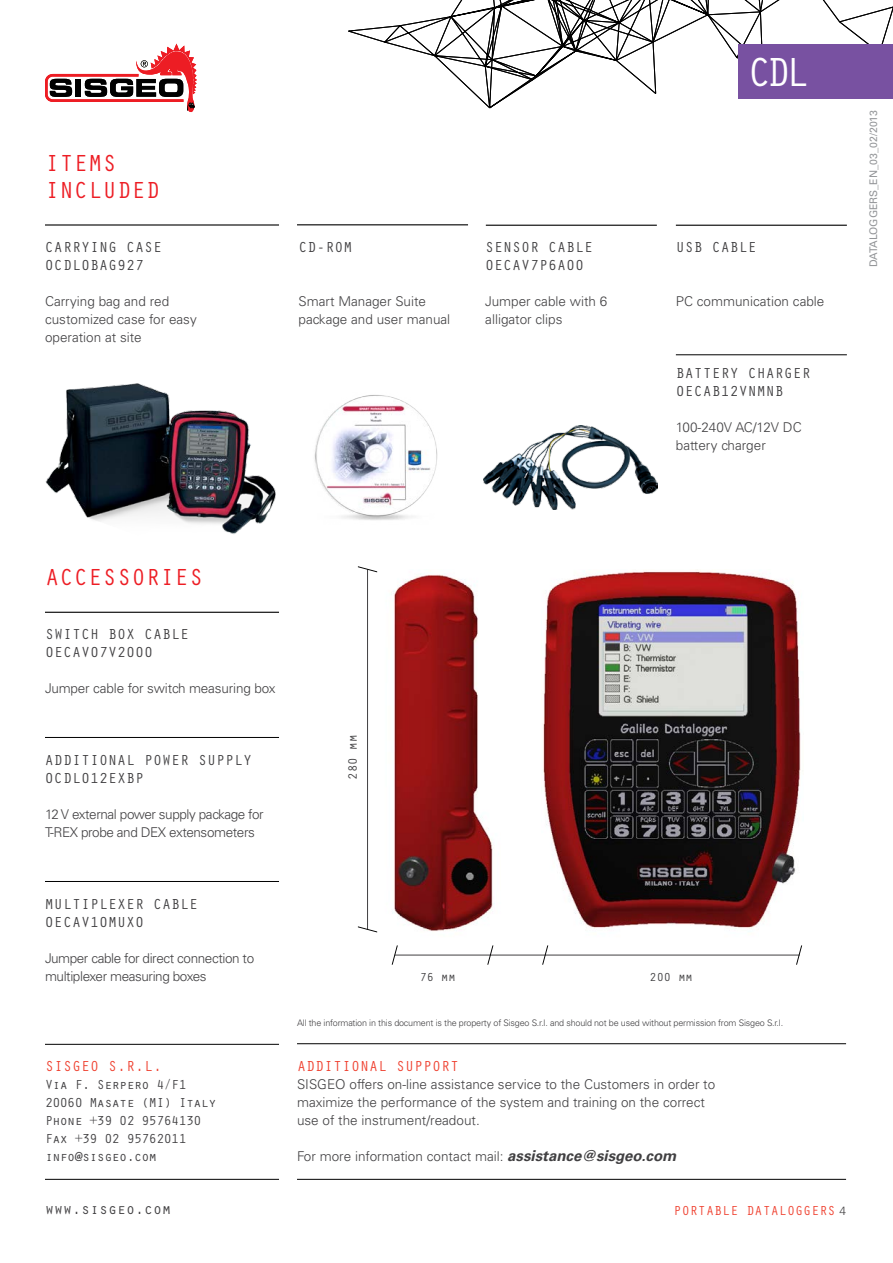
<style>
.page{position:relative;width:893px;height:1263px;background:#fff}
.page>*{position:absolute;margin:0;border:0;box-sizing:border-box;transform-origin:0 0}
.t1{font:42px "Orator Std";color:#fff}
.t2{font:24px/27px "Orator Std";color:#ed1d24}
.t3{font:15px/18px "Orator Std";color:#414042}
.t4{font:15px "Orator Std";color:#ef4130}
.t5{font:300 13.5px/18px "Univers LT Std";color:#414042}
.t6{font:300 13.5px/18px "Univers LT Std";letter-spacing:-.03em;color:#414042}
.t7{font:13.5px/18px "Orator Std";letter-spacing:-.05em;color:#414042}
.t8{font:13.5px "Orator Std";color:#ef4130}
.t9{font:12.6px "Orator Std";color:#414042}
.t10{font:12px "Orator Std";color:#414042}
.t11{font:10.5px "Univers LT Std";color:#939598}
.t12{font:300 9px "Univers LT Std";letter-spacing:-.02em;color:#414042}
.s1{font-weight:700;font-style:italic;font-size:15px}
.s2{font-family:"Univers LT Std";font-weight:300;font-size:12px;color:#414042}
</style>
<div class="page">
<hr style="left:297px;top:1043px;width:549px;height:1px;background:#000">
<hr style="left:297px;top:1179px;width:549px;height:1px;background:#000">
<hr style="left:45px;top:1179px;width:234px;height:1px;background:#000">
<hr style="left:45px;top:1044px;width:234px;height:1px;background:#000">
<svg style="left:348px;top:0;width:545px;height:108px"></svg>
<svg style="left:45px;top:45px;width:151px;height:67px"></svg>
<div style="left:738px;top:45px;width:155px;height:54px;background:#7851a1"></div>
<hr style="left:297px;top:224px;width:171px;height:1px;background:#000">
<hr style="left:45px;top:612px;width:234px;height:1px;background:#000">
<hr style="left:45px;top:737px;width:234px;height:1px;background:#000">
<hr style="left:45px;top:881px;width:234px;height:1px;background:#000">
<hr style="left:676px;top:225px;width:171px;height:1px;background:#000">
<hr style="left:45px;top:224px;width:234px;height:2px;background:#000">
<hr style="left:676px;top:354px;width:171px;height:1px;background:#000">
<img style="left:483px;top:426px;width:175px;height:84px">
<img style="left:45px;top:383px;width:231px;height:151px">
<img style="left:314px;top:395px;width:124px;height:125px">
<hr style="left:486px;top:225px;width:171px;height:1px;background:#000">
<img style="left:376px;top:572px;width:119px;height:361px">
<img style="left:543px;top:571px;width:258px;height:358px">
<hr style="left:395px;top:955px;width:405px;height:1px;background:#414042">
<svg style="left:392px;top:945px;width:6px;height:20px"></svg>
<svg style="left:796px;top:945px;width:6px;height:20px"></svg>
<svg style="left:542px;top:945px;width:6px;height:20px"></svg>
<svg style="left:487px;top:945px;width:6px;height:20px"></svg>
<hr style="left:367px;top:569px;width:1px;height:360px;background:#414042">
<svg style="left:357px;top:566px;width:21px;height:6px"></svg>
<svg style="left:357px;top:926px;width:21px;height:6px"></svg>
<h2 class="t2" style="left:45px;top:148px;width:73px">ITEMS<br>INCL</h2>
<h2 class="t2" style="left:103px;top:175px;width:29px">UDED</h2>
<p class="t3" style="left:45px;top:237px;width:19px">CARR</p>
<p class="t3" style="left:81px;top:237px;width:18px">YING</p>
<p class="t3" style="left:45px;top:237px;width:118px;text-indent:81px">CASE<br>0CDL0BAG927</p>
<p class="t5" style="left:45px;top:292px;width:153px">Carrying bag and red customized case for easy operation at site</p>
<p class="t3" style="left:299px;top:237px;width:36px">CD-ROM</p>
<p class="t5" style="left:299px;top:292px;width:153px">Smart Manager Suite package and user manual</p>
<p class="t3" style="left:485px;top:237px;width:109px">SENSOR CABLE<br>0ECAV7P6A00</p>
<p class="t5" style="left:485px;top:292px;width:124px">Jumper cable with 6 alligator clips</p>
<h1 class="t1" style="left:747px;top:42px;width:64px">CDL</h1>
<p class="t3" style="left:676px;top:237px;width:82px">USB CABLE</p>
<p class="t5" style="left:676px;top:292px;width:150px">PC communication cable</p>
<p class="t3" style="left:676px;top:363px;width:109px;text-indent:54px">Y CHARGER<br>0ECAB12VNMNB</p>
<p class="t5" style="left:676px;top:418px;width:127px">100-240V AC/12V DC battery charger</p>
<p class="t3" style="left:676px;top:363px;width:10px">BATTER</p>
<p class="t11" style="left:867px;top:267px;width:158px;rotate:-90deg">DATALOGGERS_EN_03_02/2013</p>
<h2 class="t2" style="left:45px;top:562px;width:160px">ACCESSORIES</h2>
<p class="t3" style="left:45px;top:624px;width:27px">SWITCH</p>
<p class="t3" style="left:108px;top:624px;width:9px">BOX</p>
<p class="t3" style="left:45px;top:624px;width:109px;text-align:right">CABLE<br>0ECAV07V2000</p>
<p class="t5" style="left:45px;top:679px;width:232px">Jumper cable for switch measuring box</p>
<p class="t3" style="left:45px;top:750px;width:19px">ADDITIONAL</p>
<p class="t3" style="left:144px;top:750px;width:36px">POWER</p>
<p class="t3" style="left:198px;top:750px;width:27px">SUPPL</p>
<p class="t3" style="left:243px;top:750px;width:10px">Y</p>
<p class="t3" style="left:45px;top:768px;width:100px">0CDL012EXBP</p>
<p class="t6" style="left:45px;top:805px;width:220px">12 V external power supply package for<br>T-REX probe and DEX extensometers</p>
<p class="t9" style="left:344px;top:780px;width:47px;rotate:-90deg">280 MM</p>
<p class="t3" style="left:45px;top:894px;width:28px">MULTIPLEXER</p>
<p class="t3" style="left:153px;top:894px;width:10px">CABLE</p>
<p class="t3" style="left:45px;top:912px;width:100px">0ECAV10MUX0</p>
<p class="t6" style="left:45px;top:949px;width:211px">Jumper cable for direct connection to multiplexer measuring boxes</p>
<p class="t4" style="left:45px;top:1055px;width:119px">SISGEO S .R.L.</p>
<p class="t7" style="left:45px;top:1075px;width:173px">VIA F. SERPERO 4/F1<br>20060 MASATE (MI ) I TALY<br>PHONE +39 02 95764130<br>FAX +39 02 95762011<br>INFO@SISGEO.COM</p>
<p class="t10" style="left:420px;top:968px;width:37px">76 MM</p>
<p class="t10" style="left:650px;top:968px;width:45px">200 MM</p>
<p class="t12" style="left:297px;top:1017px;width:488px">All the information in this document is the property of Sisgeo S.r.l. and should not be used without permission from Sisgeo S.r.l.</p>
<p class="t4" style="left:297px;top:1055px;width:81px">ADDITIONAL</p>
<p class="t4" style="left:396px;top:1055px;width:64px">SUPPORT</p>
<p class="t5" style="left:297px;top:1075px;width:420px">SISGEO offers on-line assistance service to the Customers in order to maximize the performance of the system and training on the correct use of the instrument/readout.</p>
<p class="t5" style="left:297px;top:1147px;width:381px">For more information contact mail: <span class="s1">assistance@sisgeo.com</span></p>
<p class="t3" style="left:45px;top:1199px;width:127px">WWW.SISGEO.COM</p>
<p class="t8" style="left:674px;top:1200px;width:174px">PORTABLE DATALOGGERS <span class="s2">4</span></p>
</div>
